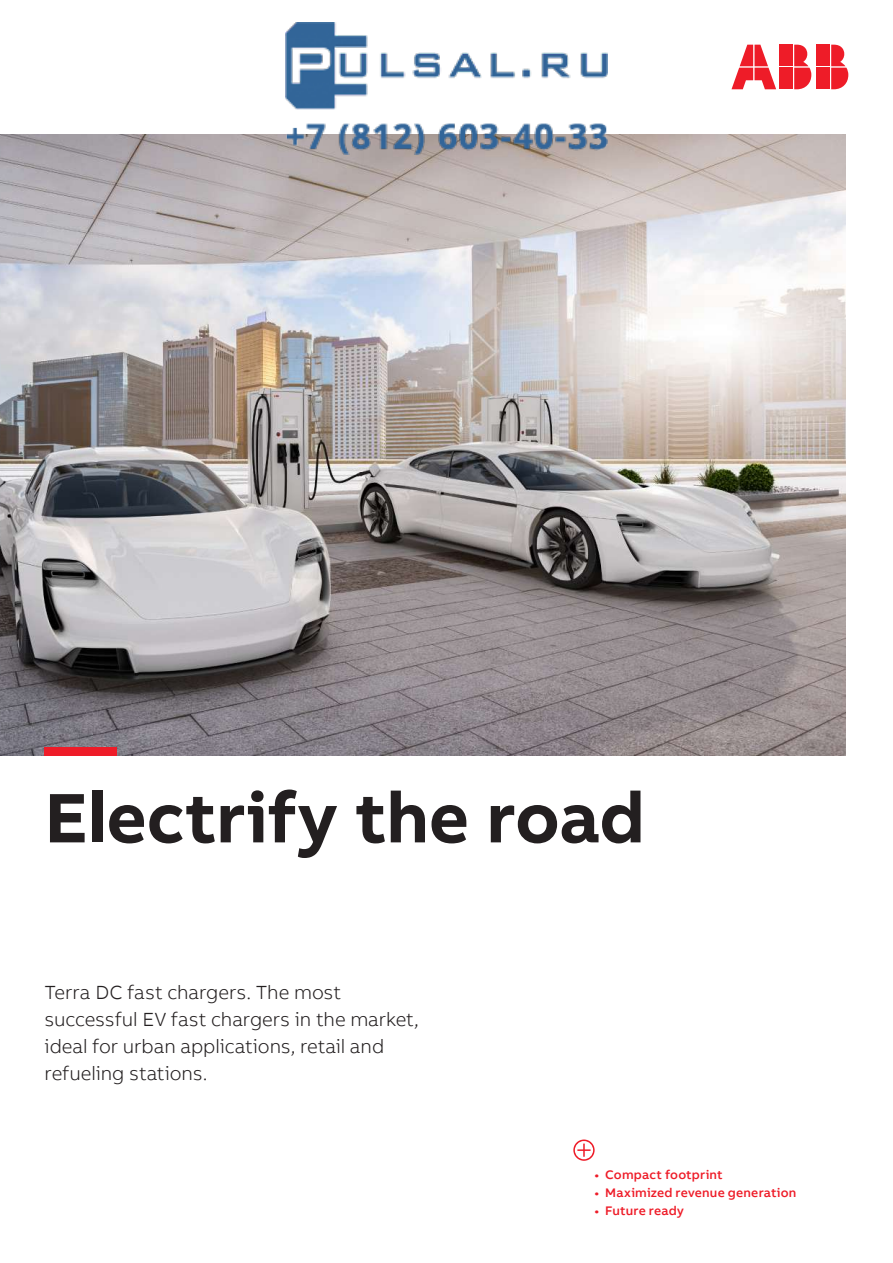
<style>
.page{position:relative;width:893px;height:1263px;background:#fff}
.page>*{position:absolute;margin:0;border:0;box-sizing:border-box;transform-origin:0 0}
.t1{font:700 72px "AB Bvoice";letter-spacing:-.005em;color:#231f20}
.t2{font:700 72px "AB Bvoice";color:#ee1c28}
.t3{font:300 19.5px/27px "AB Bvoice";letter-spacing:-.005em;color:#231f20}
.t4{font:500 12.75px "AB Bvoice";letter-spacing:.015em;color:#ee1c28}
</style>
<div class="page">
<img style="left:0;top:135px;width:846px;height:621px">
<svg style="left:573px;top:1139px;width:22px;height:22px"></svg>
<div style="left:817px;top:45px;width:13px;height:21px;background:#ee1c28"></div>
<div style="left:817px;top:68px;width:13px;height:21px;background:#ee1c28"></div>
<svg style="left:831px;top:45px;width:17px;height:44px"></svg>
<svg style="left:731px;top:45px;width:45px;height:44px"></svg>
<div style="left:780px;top:45px;width:13px;height:21px;background:#ee1c28"></div>
<div style="left:780px;top:68px;width:13px;height:21px;background:#ee1c28"></div>
<svg style="left:794px;top:45px;width:17px;height:44px"></svg>
<img style="left:285px;top:22px;width:323px;height:132px">
<h1 class="t2" style="left:45px;top:700px;width:73px">—</h1>
<h1 class="t1" style="left:45px;top:772px;width:602px">Electrify the road</h1>
<p class="t3" style="left:45px;top:979px;width:376px">Terra DC fast chargers. The most successful EV fast chargers in the market, ideal for urban applications, retail and refueling stations.</p>
<p class="t4" style="left:595px;top:1166px;width:130px">• Compact footprint</p>
<p class="t4" style="left:595px;top:1184px;width:203px">• Maximized revenue generation</p>
<p class="t4" style="left:595px;top:1202px;width:91px">• Future ready</p>
</div>
